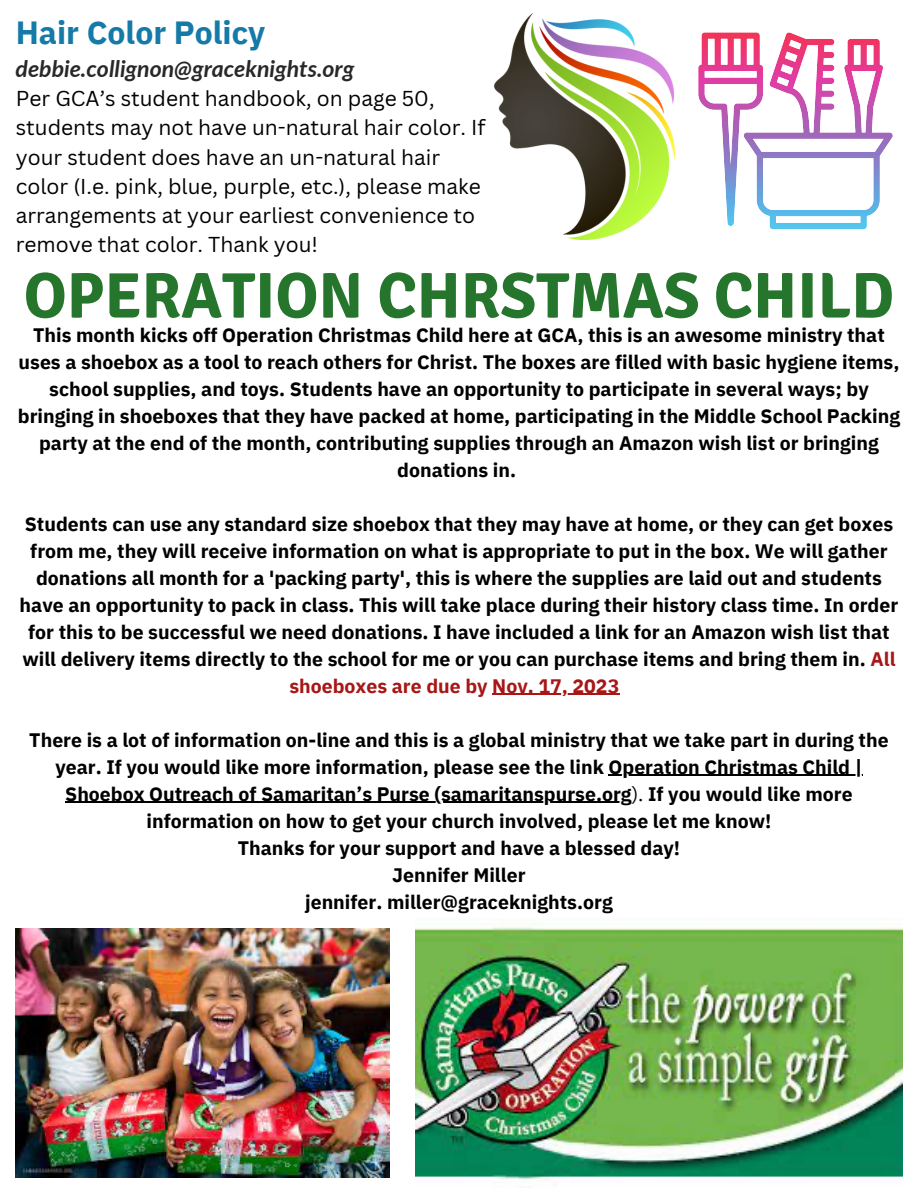
<style>
.page{position:relative;width:918px;height:1188px;background:#fff}
.page>*{position:absolute;margin:0;border:0;box-sizing:border-box;transform-origin:0 0}
.t1{font:700 64.35px "Signika";color:#26752c}
.t2{font:700 31.95px "IBM Plex Sans";color:#157aa8}
.t3{font:italic 700 23.1px "Lato";color:#282828}
.t4{font:21px/29.2px "Canva Sans";color:#000}
.t5{font:700 19.5px/27px "IBM Plex Sans";color:#000;text-align:center}
.s1{color:#a81717}
.s2{font-weight:400}
</style>
<div class="page">
<hr style="left:492px;top:694px;width:127px;height:1px;background:#a81717">
<hr style="left:609px;top:775px;width:254px;height:1px;background:#000">
<hr style="left:65px;top:802px;width:567px;height:1px;background:#000">
<img style="left:16px;top:929px;width:373px;height:248px">
<img style="left:416px;top:924px;width:487px;height:264px">
<img style="left:495px;top:14px;width:180px;height:226px">
<svg style="left:698px;top:32px;width:195px;height:197px"></svg>
<p class="t2" style="left:16px;top:11px;width:251px">Hair Color Policy</p>
<p class="t3" style="left:16px;top:54px;width:340px">debbie.collignon@graceknights.org</p>
<p class="t4" style="left:16px;top:83px;width:471px">Per GCA’s student handbook, on page 50, students may not have un-natural hair color. If your student does have an un-natural hair color (I.e. pink, blue, purple, etc.), please make arrangements at your earliest convenience to remove that color. Thank you!</p>
<p class="t1" style="left:24px;top:257px;width:872px">OPERATION CHRSTMAS CHILD</p>
<p class="t5" style="left:18px;top:321px;width:884px">This month kicks off Operation Christmas Child here at GCA, this is an awesome ministry that uses a shoebox as a tool to reach others for Christ. The boxes are filled with basic hygiene items, school supplies, and toys. Students have an opportunity to participate in several ways; by bringing in shoeboxes that they have packed at home, participating in the Middle School Packing party at the end of the month, contributing supplies through an Amazon wish list or bringing donations in.</p>
<p class="t5" style="left:20px;top:510px;width:880px">Students can use any standard size shoebox that they may have at home, or they can get boxes from me, they will receive information on what is appropriate to put in the box. We will gather donations all month for a 'packing party', this is where the supplies are laid out and students have an opportunity to pack in class. This will take place during their history class time. In order for this to be successful we need donations. I have included a link for an Amazon wish list that will delivery items directly to the school for me or you can purchase items and bring them in. <span class="s1">All shoeboxes are due by Nov. 17, 2023</span></p>
<p class="t5" style="left:29px;top:726px;width:861px">There is a lot of information on-line and this is a global ministry that we take part in during the year. If you would like more information, please see the link Operation Christmas Child | Shoebox Outreach of Samaritan’s Purse (samaritanspurse.org<span class="s2">).</span> If you would like more information on how to get your church involved, please let me know!</p>
<p class="t5" style="left:238px;top:834px;width:444px">Thanks for your support and have a blessed day!</p>
<p class="t5" style="left:392px;top:861px;width:135px">Jennifer Miller</p>
<p class="t5" style="left:305px;top:888px;width:309px">jennifer. miller@graceknights.org</p>
</div>
